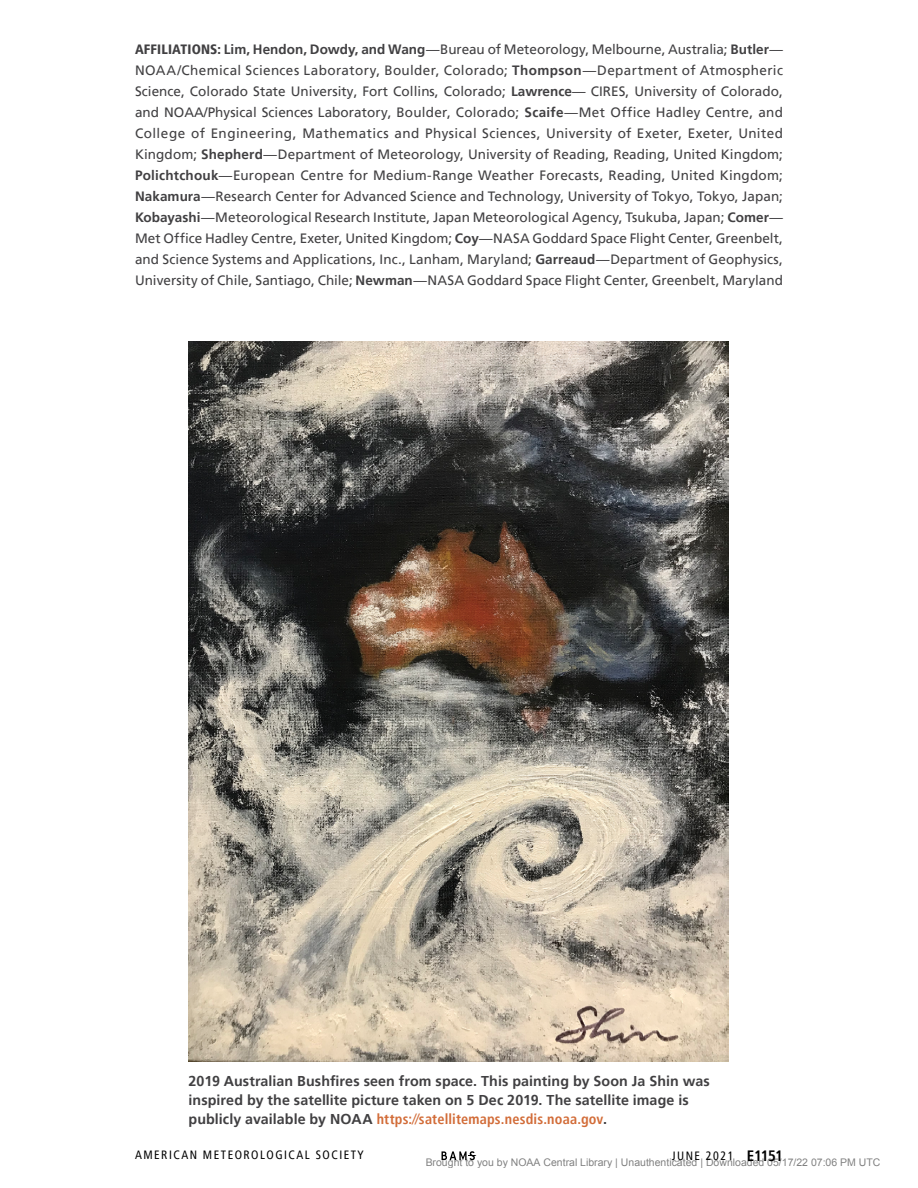
<style>
.page{position:relative;width:918px;height:1188px;background:#fff}
.page>*{position:absolute;margin:0;border:0;box-sizing:border-box;transform-origin:0 0}
.Caption__figure{font:700 14.25px/18.8px "Frutiger LT Pro";letter-spacing:.005em;color:#414042}
.info_box_-_Affiliati{font:13.5px/21px "Frutiger LT Pro";letter-spacing:.005em;color:#414042;text-align:justify}
.t1{font:condensed 12px "Frutiger LT Pro";letter-spacing:.125em;color:#000}
.t2{font:10.5px "Arial";color:rgb(0 0 0/.5)}
.s1{font-weight:900;font-stretch:condensed}
.s2{font-weight:700}
.s3{font-stretch:condensed;color:#d26c38}
.s4{font-weight:700;font-size:15px}
</style>
<div class="page">
<svg style="left:442px;top:1151px;width:34px;height:9px"></svg>
<img style="left:189px;top:342px;width:540px;height:720px">
<p class="info_box_-_Affiliati" style="left:135px;top:39px;width:650px"><span class="s1">AFFILIATIONS:</span> <span class="s2">Lim, Hendon, Dowdy, and Wang</span>—Bureau of Meteorology, Melbourne, Australia; <span class="s2">Butler</span>— NOAA/Chemical Sciences Laboratory, Boulder, Colorado; <span class="s2">Thompson</span>—Department of Atmospheric Science, Colorado State University, Fort Collins, Colorado; <span class="s2">Lawrence</span>— CIRES, University of Colorado, and NOAA/Physical Sciences Laboratory, Boulder, Colorado; <span class="s2">Scaife</span>—Met Office Hadley Centre, and College of Engineering, Mathematics and Physical Sciences, University of Exeter, Exeter, United Kingdom; <span class="s2">Shepherd</span>—Department of Meteorology, University of Reading, Reading, United Kingdom; <span class="s2">Polichtchouk</span>—European Centre for Medium-Range Weather Forecasts, Reading, United Kingdom; <span class="s2">Nakamura</span>—Research Center for Advanced Science and Technology, University of Tokyo, Tokyo, Japan; <span class="s2">Kobayashi</span>—Meteorological Research Institute, Japan Meteorological Agency, Tsukuba, Japan; <span class="s2">Comer</span>— Met Office Hadley Centre, Exeter, United Kingdom; <span class="s2">Coy</span>—NASA Goddard Space Flight Center, Greenbelt, and Science Systems and Applications, Inc., Lanham, Maryland; <span class="s2">Garreaud</span>—Department of Geophysics, University of Chile, Santiago, Chile; <span class="s2">Newman</span>—NASA Goddard Space Flight Center, Greenbelt, Maryland</p>
<p class="Caption__figure" style="left:189px;top:1072px;width:523px">2019 Australian Bushfires seen from space. This painting by Soon Ja Shin was inspired by the satellite picture taken on 5 Dec 2019. The satellite image is publicly available by NOAA <span class="s3">https://satellitemaps.nesdis.noaa.gov</span>.</p>
<p class="t2" style="left:426px;top:1156px;width:456px">Brought to you by NOAA Central Library | Unauthenticated | Downloaded 05/17/22 07:06 PM UTC</p>
<p class="t1" style="left:135px;top:1148px;width:230px">AMERICAN METEOROLOGICAL SOCIETY</p>
<p class="t1" style="left:672px;top:1149px;width:113px">JUNE 2021 <span class="s4">E1151</span></p>
</div>
